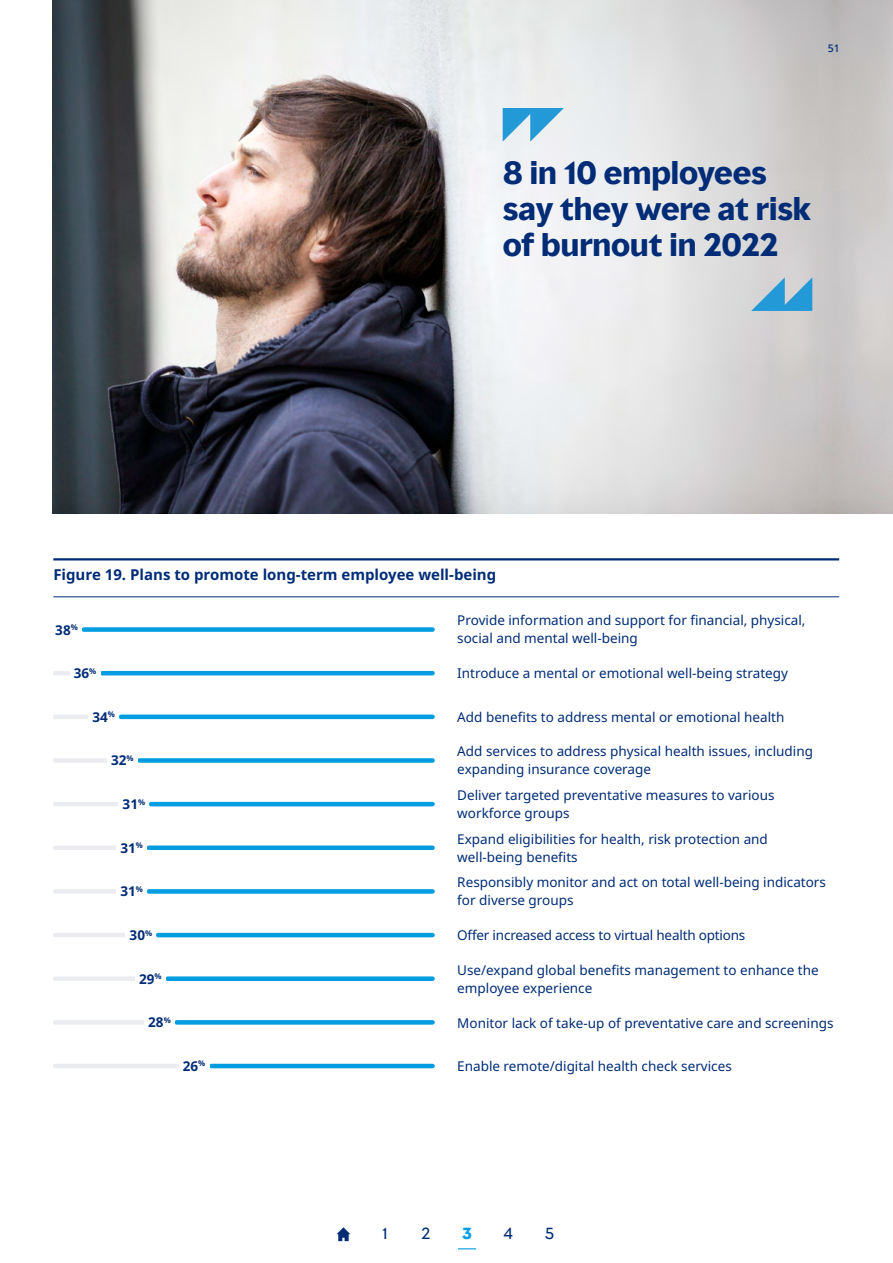
<style>
.page{position:relative;width:893px;height:1263px;background:#fff}
.page>*{position:absolute;margin:0;border:0;box-sizing:border-box;transform-origin:0 0}
.Medium_Quote{font:700 30px/36px "MMC Display";color:#002c77}
.H4-_Chart_Title{font:700 15px "Noto Sans";color:#002c77}
.Large_Stat{font:15px "MMC Display";color:#002c77}
.Large_Stat-2{font:700 15px "MMC Display";color:#009de0}
.Body_copy{font:13.5px/18px "Noto Sans";color:#002c77}
.Footnotes{font:700 13.5px "Noto Sans";color:#002c77}
.Page_Number{font:500 10.5px "Noto Sans";color:#002c77}
</style>
<div class="page">
<hr style="left:53px;top:596px;width:786px;height:1px;background:#002c77">
<hr style="left:53px;top:558px;width:786px;height:2px;background:#002c77">
<hr style="left:55px;top:1064px;width:378px;height:4px;background:#eaecef">
<hr style="left:211px;top:1064px;width:222px;height:4px;background:#009de0">
<div style="left:55px;top:1020px;width:378px;height:5px;background:#eaecef"></div>
<div style="left:177px;top:1020px;width:256px;height:5px;background:#009de0"></div>
<div style="left:55px;top:976px;width:378px;height:5px;background:#eaecef"></div>
<div style="left:168px;top:976px;width:265px;height:5px;background:#009de0"></div>
<hr style="left:55px;top:933px;width:378px;height:4px;background:#eaecef">
<hr style="left:158px;top:933px;width:275px;height:4px;background:#009de0">
<div style="left:55px;top:889px;width:378px;height:5px;background:#eaecef"></div>
<div style="left:149px;top:889px;width:284px;height:5px;background:#009de0"></div>
<div style="left:55px;top:845px;width:378px;height:5px;background:#eaecef"></div>
<div style="left:149px;top:845px;width:284px;height:5px;background:#009de0"></div>
<hr style="left:55px;top:802px;width:378px;height:4px;background:#eaecef">
<hr style="left:151px;top:802px;width:282px;height:4px;background:#009de0">
<div style="left:55px;top:758px;width:378px;height:5px;background:#eaecef"></div>
<div style="left:140px;top:758px;width:293px;height:5px;background:#009de0"></div>
<hr style="left:55px;top:715px;width:378px;height:4px;background:#eaecef">
<hr style="left:121px;top:715px;width:312px;height:4px;background:#009de0">
<hr style="left:55px;top:671px;width:378px;height:4px;background:#eaecef">
<hr style="left:102px;top:671px;width:331px;height:4px;background:#009de0">
<div style="left:55px;top:627px;width:378px;height:5px;background:#009de0"></div>
<div style="left:52px;top:620px;width:30px;height:17px;background:#fff"></div>
<div style="left:70px;top:664px;width:30px;height:17px;background:#fff"></div>
<div style="left:89px;top:707px;width:30px;height:18px;background:#fff"></div>
<div style="left:107px;top:751px;width:30px;height:17px;background:#fff"></div>
<div style="left:119px;top:795px;width:30px;height:17px;background:#fff"></div>
<div style="left:117px;top:838px;width:30px;height:18px;background:#fff"></div>
<div style="left:179px;top:1056px;width:30px;height:18px;background:#fff"></div>
<div style="left:117px;top:882px;width:30px;height:17px;background:#fff"></div>
<div style="left:126px;top:926px;width:30px;height:17px;background:#fff"></div>
<div style="left:135px;top:969px;width:30px;height:18px;background:#fff"></div>
<div style="left:145px;top:1013px;width:30px;height:17px;background:#fff"></div>
<img style="left:53px;top:0;width:781px;height:513px">
<div style="left:834px;top:0;width:59px;height:513px;background:linear-gradient(to right,#c3c0c0,#cecbcb)"></div>
<svg style="left:503px;top:108px;width:61px;height:34px;background:#81c2e3"></svg>
<svg style="left:751px;top:277px;width:61px;height:34px;background:#77b4d5"></svg>
<svg style="left:337px;top:1227px;width:13px;height:14px"></svg>
<svg style="left:458px;top:1248px;width:18px;height:1px"></svg>
<p class="Page_Number" style="left:828px;top:40px;width:14px">51</p>
<p class="Medium_Quote" style="left:503px;top:155px;width:310px">8 in 10 employees say they were at risk of burnout in 2022</p>
<p class="H4-_Chart_Title" style="left:53px;top:564px;width:444px">Figure 19. Plans to promote long-term employee well-being</p>
<p class="Body_copy" style="left:457px;top:612px;width:350px">Provide information and support for financial, physical, social and mental well-being</p>
<p class="Body_copy" style="left:457px;top:665px;width:332px">Introduce a mental or emotional well-being strategy</p>
<p class="Body_copy" style="left:457px;top:708px;width:329px">Add benefits to address mental or emotional health</p>
<p class="Body_copy" style="left:457px;top:743px;width:357px">Add services to address physical health issues, including expanding insurance coverage</p>
<p class="Body_copy" style="left:457px;top:786px;width:319px">Deliver targeted preventative measures to various workforce groups</p>
<p class="Body_copy" style="left:457px;top:830px;width:312px">Expand eligibilities for health, risk protection and well-being benefits</p>
<p class="Footnotes" style="left:55px;top:620px;width:24px">38<sup>%</sup></p>
<p class="Footnotes" style="left:74px;top:664px;width:24px">36<sup>%</sup></p>
<p class="Footnotes" style="left:92px;top:707px;width:24px">34<sup>%</sup></p>
<p class="Footnotes" style="left:111px;top:751px;width:24px">32<sup>%</sup></p>
<p class="Footnotes" style="left:123px;top:795px;width:24px">31<sup>%</sup></p>
<p class="Footnotes" style="left:120px;top:838px;width:24px">31<sup>%</sup></p>
<p class="Footnotes" style="left:120px;top:882px;width:24px">31<sup>%</sup></p>
<p class="Footnotes" style="left:130px;top:926px;width:24px">30<sup>%</sup></p>
<p class="Footnotes" style="left:139px;top:969px;width:24px">29<sup>%</sup></p>
<p class="Footnotes" style="left:148px;top:1013px;width:24px">28<sup>%</sup></p>
<p class="Footnotes" style="left:183px;top:1056px;width:24px">26<sup>%</sup></p>
<p class="Body_copy" style="left:457px;top:874px;width:370px">Responsibly monitor and act on total well-being indicators for diverse groups</p>
<p class="Body_copy" style="left:457px;top:927px;width:290px">Offer increased access to virtual health options</p>
<p class="Body_copy" style="left:457px;top:961px;width:363px">Use/expand global benefits management to enhance the employee experience</p>
<p class="Body_copy" style="left:457px;top:1014px;width:378px">Monitor lack of take-up of preventative care and screenings</p>
<p class="Body_copy" style="left:457px;top:1057px;width:276px">Enable remote/digital health check services</p>
<p class="Large_Stat" style="left:382px;top:1223px;width:7px">1</p>
<p class="Large_Stat" style="left:421px;top:1223px;width:10px">2</p>
<p class="Large_Stat-2" style="left:462px;top:1223px;width:11px">3</p>
<p class="Large_Stat" style="left:503px;top:1223px;width:11px">4</p>
<p class="Large_Stat" style="left:545px;top:1223px;width:11px">5</p>
</div>
